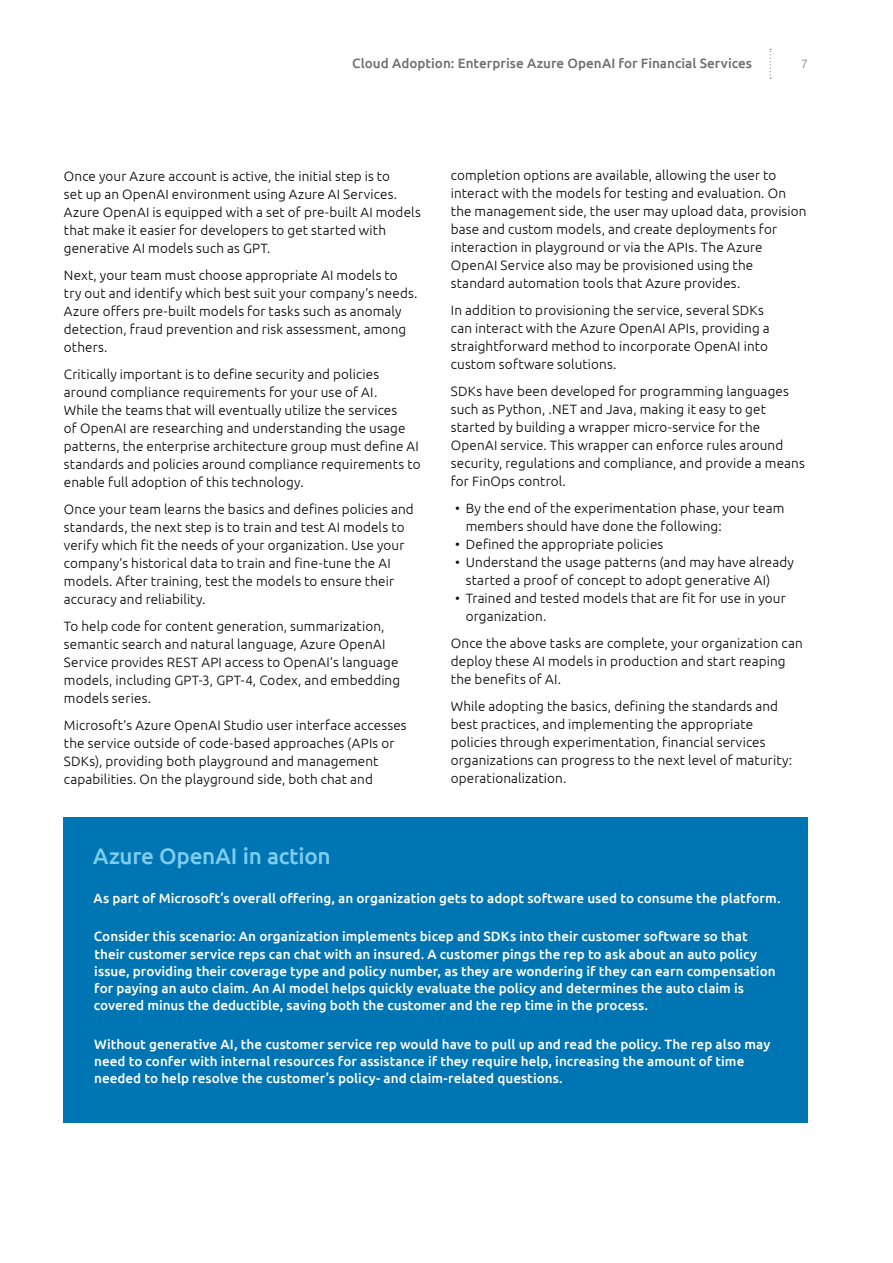
<style>
.page{position:relative;width:893px;height:1263px;background:#fff}
.page>*{position:absolute;margin:0;border:0;box-sizing:border-box;transform-origin:0 0}
.t1{font:500 22.5px "Ubuntu";letter-spacing:-.01em;color:#7dcdef}
.t2{font:300 13.5px/18px "Ubuntu";letter-spacing:.01em;color:#000}
.t3{font:500 13.5px/17.2px "Ubuntu";color:#fff}
.t4{font:500 13.5px "Ubuntu";color:#706f6f}
.t5{font:300 12px "Ubuntu";color:#7c7b7b}
</style>
<div class="page">
<svg style="left:770px;top:49px;width:1px;height:30px"></svg>
<div style="left:64px;top:817px;width:744px;height:306px;background:#0075b3"></div>
<p class="t4" style="left:352px;top:55px;width:401px">Cloud Adoption: Enterprise Azure OpenAI for Financial Services</p>
<p class="t5" style="left:801px;top:57px;width:8px">7</p>
<p class="t2" style="left:64px;top:166px;width:358px">Once your Azure account is active, the initial step is to<br>set up an OpenAI environment using Azure AI Services.<br>Azure OpenAI is equipped with a set of pre-built AI models that make it easier for developers to get started with generative AI models such as GPT.</p>
<p class="t2" style="left:64px;top:265px;width:355px">Next, your team must choose appropriate AI models to try out and identify which best suit your company’s needs.<br>Azure offers pre-built models for tasks such as anomaly detection, fraud prevention and risk assessment, among others.</p>
<p class="t2" style="left:64px;top:364px;width:358px">Critically important is to define security and policies around compliance requirements for your use of AI.<br>While the teams that will eventually utilize the services<br>of OpenAI are researching and understanding the usage patterns, the enterprise architecture group must define AI standards and policies around compliance requirements to enable full adoption of this technology.</p>
<p class="t2" style="left:64px;top:499px;width:351px">Once your team learns the basics and defines policies and standards, the next step is to train and test AI models to verify which fit the needs of your organization. Use your company’s historical data to train and fine-tune the AI models. After training, test the models to ensure their accuracy and reliability.</p>
<p class="t2" style="left:64px;top:616px;width:338px">To help code for content generation, summarization, semantic search and natural language, Azure OpenAI Service provides REST API access to OpenAI’s language models, including GPT-3, GPT-4, Codex, and embedding models series.</p>
<p class="t2" style="left:64px;top:715px;width:344px">Microsoft’s Azure OpenAI Studio user interface accesses the service outside of code-based approaches (APIs or SDKs), providing both playground and management capabilities. On the playground side, both chat and</p>
<p class="t2" style="left:451px;top:166px;width:357px">completion options are available, allowing the user to interact with the models for testing and evaluation. On the management side, the user may upload data, provision base and custom models, and create deployments for interaction in playground or via the APIs. The Azure OpenAI Service also may be provisioned using the standard automation tools that Azure provides.</p>
<p class="t2" style="left:451px;top:301px;width:320px">In addition to provisioning the service, several SDKs can interact with the Azure OpenAI APIs, providing a straightforward method to incorporate OpenAI into custom software solutions.</p>
<p class="t2" style="left:451px;top:382px;width:355px">SDKs have been developed for programming languages such as Python, .NET and Java, making it easy to get started by building a wrapper micro-service for the OpenAI service. This wrapper can enforce rules around security, regulations and compliance, and provide a means for FinOps control.</p>
<p class="t2" style="left:466px;top:499px;width:320px;text-indent:-11px">• By the end of the experimentation phase, your team members should have done the following:</p>
<p class="t2" style="left:455px;top:535px;width:210px">• Defined the appropriate policies</p>
<p class="t2" style="left:466px;top:553px;width:330px;text-indent:-11px">• Understand the usage patterns (and may have already started a proof of concept to adopt generative AI)</p>
<p class="t2" style="left:466px;top:589px;width:321px;text-indent:-11px">• Trained and tested models that are fit for use in your organization.</p>
<p class="t2" style="left:451px;top:634px;width:353px">Once the above tasks are complete, your organization can deploy these AI models in production and start reaping the benefits of AI.</p>
<p class="t2" style="left:451px;top:697px;width:343px">While adopting the basics, defining the standards and best practices, and implementing the appropriate policies through experimentation, financial services organizations can progress to the next level of maturity: operationalization.</p>
<h1 class="t1" style="left:93px;top:842px;width:239px">Azure OpenAI in action</h1>
<p class="t3" style="left:93px;top:889px;width:689px">As part of Microsoft’s overall offering, an organization gets to adopt software used to consume the platform.</p>
<p class="t3" style="left:94px;top:927px;width:683px">Consider this scenario: An organization implements bicep and SDKs into their customer software so that their customer service reps can chat with an insured. A customer pings the rep to ask about an auto policy issue, providing their coverage type and policy number, as they are wondering if they can earn compensation for paying an auto claim. An AI model helps quickly evaluate the policy and determines the auto claim is covered minus the deductible, saving both the customer and the rep time in the process.</p>
<p class="t3" style="left:94px;top:1035px;width:678px">Without generative AI, the customer service rep would have to pull up and read the policy. The rep also may need to confer with internal resources for assistance if they require help, increasing the amount of time needed to help resolve the customer’s policy- and claim-related questions.</p>
</div>
